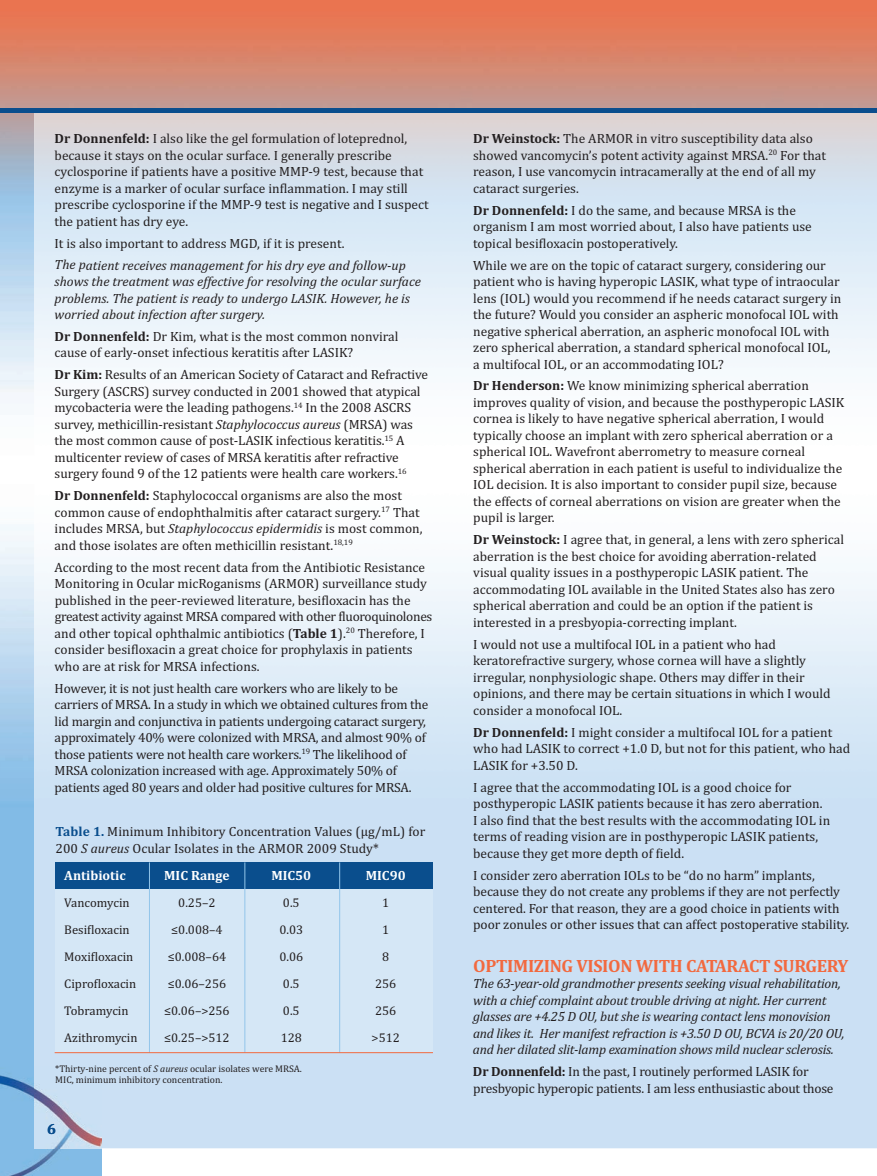
<style>
.page{position:relative;width:877px;height:1176px;background:#fff}
.page>*{position:absolute;margin:0;border:0;box-sizing:border-box;transform-origin:0 0}
.t1{font:700 18px "Cambria";letter-spacing:-.02em;color:#f2693f}
.t2{font:700 15px "Cambria";color:#0a4e8d}
.t3{font:13.5px/16.5px "Cambria";color:#231f20}
.t4{font:italic 13.5px/16.5px "Cambria";letter-spacing:-.015em;color:#231f20}
.t5{font:700 13.5px "Cambria";color:#fff}
.t6{font:12.75px "Cambria";color:#231f20}
.t7{font:9.75px/11.7px "Cambria";color:#231f20}
.s1{font-weight:700}
.s2{font-style:italic}
.s3{font-weight:700;color:#0a4e8d}
</style>
<div class="page">
<img style="left:0;top:1148px;width:877px;height:28px">
<img style="left:0;top:0;width:877px;height:1067px">
<img style="left:34px;top:113px;width:843px;height:1035px">
<img style="left:0;top:1067px;width:102px;height:81px">
<div style="left:0;top:108px;width:877px;height:5px;background:#0a4e8d"></div>
<div style="left:55px;top:862px;width:95px;height:28px;background:#0a4e8d"></div>
<div style="left:150px;top:862px;width:94px;height:28px;background:#0a4e8d"></div>
<div style="left:244px;top:862px;width:95px;height:28px;background:#0a4e8d"></div>
<div style="left:339px;top:862px;width:94px;height:28px;background:#0a4e8d"></div>
<div style="left:55px;top:890px;width:378px;height:162px;background:#d5e7f6"></div>
<hr style="left:149px;top:862px;width:1px;height:191px;background:#92c5ea">
<hr style="left:244px;top:862px;width:1px;height:191px;background:#92c5ea">
<hr style="left:339px;top:862px;width:1px;height:191px;background:#92c5ea">
<hr style="left:55px;top:1052px;width:378px;height:1px;background:#f2693f">
<p class="t3" style="left:55px;top:130px;width:376px"><span class="s1">Dr Donnenfeld:</span> I also like the gel formulation of loteprednol, because it stays on the ocular surface. I generally prescribe cyclosporine if patients have a positive MMP-9 test, because that enzyme is a marker of ocular surface inflammation. I may still prescribe cyclosporine if the MMP-9 test is negative and I suspect the patient has dry eye.</p>
<p class="t3" style="left:55px;top:235px;width:291px">It is also important to address MGD, if it is present.</p>
<p class="t4" style="left:55px;top:257px;width:368px">The patient receives management for his dry eye and follow-up shows the treatment was effective for resolving the ocular surface problems. The patient is ready to undergo LASIK. However, he is worried about infection after surgery.</p>
<p class="t3" style="left:55px;top:328px;width:345px"><span class="s1">Dr Donnenfeld:</span> Dr Kim, what is the most common nonviral cause of early-onset infectious keratitis after LASIK?</p>
<p class="t3" style="left:55px;top:366px;width:375px"><span class="s1">Dr Kim:</span> Results of an American Society of Cataract and Refractive Surgery (ASCRS) survey conducted in 2001 showed that atypical mycobacteria were the leading pathogens.<sup>14</sup> In the 2008 ASCRS survey, methicillin-resistant <span class="s2">Staphylococcus aureus</span> (MRSA) was the most common cause of post-LASIK infectious keratitis.<sup>15</sup> A multicenter review of cases of MRSA keratitis after refractive surgery found 9 of the 12 patients were health care workers.<sup>16</sup></p>
<p class="t3" style="left:55px;top:487px;width:369px"><span class="s1">Dr Donnenfeld:</span> Staphylococcal organisms are also the most common cause of endophthalmitis after cataract surgery.<sup>17</sup> That includes MRSA, but <span class="s2">Staphylococcus epidermidis</span> is most common, and those isolates are often methicillin resistant.<sup>18,19</sup></p>
<p class="t3" style="left:55px;top:559px;width:379px">According to the most recent data from the Antibiotic Resistance Monitoring in Ocular micRoganisms (ARMOR) surveillance study published in the peer-reviewed literature, besifloxacin has the greatest activity against MRSA compared with other fluoroquinolones and other topical ophthalmic antibiotics (<span class="s1">Table 1</span>).<sup>20</sup> Therefore, I consider besifloxacin a great choice for prophylaxis in patients who are at risk for MRSA infections.</p>
<p class="t3" style="left:55px;top:680px;width:375px">However, it is not just health care workers who are likely to be carriers of MRSA. In a study in which we obtained cultures from the lid margin and conjunctiva in patients undergoing cataract surgery, approximately 40% were colonized with MRSA, and almost 90% of those patients were not health care workers.<sup>19</sup> The likelihood of MRSA colonization increased with age. Approximately 50% of patients aged 80 years and older had positive cultures for MRSA.</p>
<p class="t3" style="left:56px;top:823px;width:371px"><span class="s3">Table 1.</span> Minimum Inhibitory Concentration Values (μg/mL) for<br>200 <span class="s2">S aureus</span> Ocular Isolates in the ARMOR 2009 Study*</p>
<p class="t5" style="left:64px;top:867px;width:63px">Antibiotic</p>
<p class="t5" style="left:164px;top:867px;width:67px">MIC Range</p>
<p class="t5" style="left:271px;top:867px;width:41px">MIC50</p>
<p class="t5" style="left:366px;top:867px;width:41px">MIC90</p>
<p class="t6" style="left:64px;top:895px;width:67px">Vancomycin</p>
<p class="t6" style="left:178px;top:895px;width:39px">0.25–2</p>
<p class="t6" style="left:283px;top:895px;width:18px">0.5</p>
<p class="t6" style="left:382px;top:895px;width:9px">1</p>
<p class="t6" style="left:64px;top:922px;width:67px">Besifloxacin</p>
<p class="t6" style="left:171px;top:922px;width:53px">≤0.008–4</p>
<p class="t6" style="left:279px;top:922px;width:25px">0.03</p>
<p class="t6" style="left:382px;top:922px;width:9px">1</p>
<p class="t6" style="left:64px;top:949px;width:71px">Moxifloxacin</p>
<p class="t6" style="left:168px;top:949px;width:60px">≤0.008–64</p>
<p class="t6" style="left:279px;top:949px;width:25px">0.06</p>
<p class="t6" style="left:382px;top:949px;width:9px">8</p>
<p class="t6" style="left:64px;top:976px;width:74px">Ciprofloxacin</p>
<p class="t6" style="left:168px;top:976px;width:60px">≤0.06–256</p>
<p class="t6" style="left:283px;top:976px;width:18px">0.5</p>
<p class="t6" style="left:375px;top:976px;width:23px">256</p>
<p class="t6" style="left:64px;top:1003px;width:66px">Tobramycin</p>
<p class="t6" style="left:164px;top:1003px;width:67px">≤0.06–&gt;256</p>
<p class="t6" style="left:283px;top:1003px;width:18px">0.5</p>
<p class="t6" style="left:375px;top:1003px;width:23px">256</p>
<p class="t6" style="left:64px;top:1030px;width:75px">Azithromycin</p>
<p class="t6" style="left:164px;top:1030px;width:67px">≤0.25–&gt;512</p>
<p class="t6" style="left:281px;top:1030px;width:23px">128</p>
<p class="t6" style="left:372px;top:1030px;width:30px">&gt;512</p>
<p class="t7" style="left:55px;top:1062px;width:248px">*Thirty-nine percent of <span class="s2">S aureus</span> ocular isolates were MRSA.<br>MIC, minimum inhibitory concentration.</p>
<p class="t2" style="left:47px;top:1120px;width:10px">6</p>
<p class="t3" style="left:473px;top:130px;width:354px"><span class="s1">Dr Weinstock:</span> The ARMOR in vitro susceptibility data also showed vancomycin’s potent activity against MRSA.<sup>20</sup> For that reason, I use vancomycin intracamerally at the end of all my cataract surgeries.</p>
<p class="t3" style="left:473px;top:202px;width:340px"><span class="s1">Dr Donnenfeld:</span> I do the same, and because MRSA is the organism I am most worried about, I also have patients use topical besifloxacin postoperatively.</p>
<p class="t3" style="left:473px;top:257px;width:370px">While we are on the topic of cataract surgery, considering our patient who is having hyperopic LASIK, what type of intraocular lens (IOL) would you recommend if he needs cataract surgery in the future? Would you consider an aspheric monofocal IOL with negative spherical aberration, an aspheric monofocal IOL with zero spherical aberration, a standard spherical monofocal IOL,<br>a multifocal IOL, or an accommodating IOL?</p>
<p class="t3" style="left:473px;top:377px;width:373px"><span class="s1">Dr Henderson:</span> We know minimizing spherical aberration improves quality of vision, and because the posthyperopic LASIK cornea is likely to have negative spherical aberration, I would typically choose an implant with zero spherical aberration or a spherical IOL. Wavefront aberrometry to measure corneal spherical aberration in each patient is useful to individualize the IOL decision. It is also important to consider pupil size, because the effects of corneal aberrations on vision are greater when the pupil is larger.</p>
<p class="t3" style="left:473px;top:531px;width:372px"><span class="s1">Dr Weinstock:</span> I agree that, in general, a lens with zero spherical aberration is the best choice for avoiding aberration-related visual quality issues in a posthyperopic LASIK patient. The accommodating IOL available in the United States also has zero spherical aberration and could be an option if the patient is interested in a presbyopia-correcting implant.</p>
<p class="t3" style="left:473px;top:636px;width:359px">I would not use a multifocal IOL in a patient who had keratorefractive surgery, whose cornea will have a slightly irregular, nonphysiologic shape. Others may differ in their opinions, and there may be certain situations in which I would consider a monofocal IOL.</p>
<p class="t3" style="left:473px;top:724px;width:378px"><span class="s1">Dr Donnenfeld:</span> I might consider a multifocal IOL for a patient who had LASIK to correct +1.0 D, but not for this patient, who had<br>LASIK for +3.50 D.</p>
<p class="t3" style="left:473px;top:779px;width:358px">I agree that the accommodating IOL is a good choice for posthyperopic LASIK patients because it has zero aberration.<br>I also find that the best results with the accommodating IOL in terms of reading vision are in posthyperopic LASIK patients, because they get more depth of field.</p>
<p class="t3" style="left:473px;top:866px;width:378px">I consider zero aberration IOLs to be “do no harm” implants, because they do not create any problems if they are not perfectly centered. For that reason, they are a good choice in patients with poor zonules or other issues that can affect postoperative stability.</p>
<h1 class="t1" style="left:473px;top:955px;width:377px">OPTIMIZING VISION WITH CATARACT SURGERY</h1>
<p class="t4" style="left:473px;top:975px;width:373px">The 63-year-old grandmother presents seeking visual rehabilitation, with a chief complaint about trouble driving at night. Her current glasses are +4.25 D OU, but she is wearing contact lens monovision and likes it. Her manifest refraction is +3.50 D OU, BCVA is 20/20 OU, and her dilated slit-lamp examination shows mild nuclear sclerosis.</p>
<p class="t3" style="left:473px;top:1063px;width:362px"><span class="s1">Dr Donnenfeld:</span> In the past, I routinely performed LASIK for presbyopic hyperopic patients. I am less enthusiastic about those</p>
</div>
